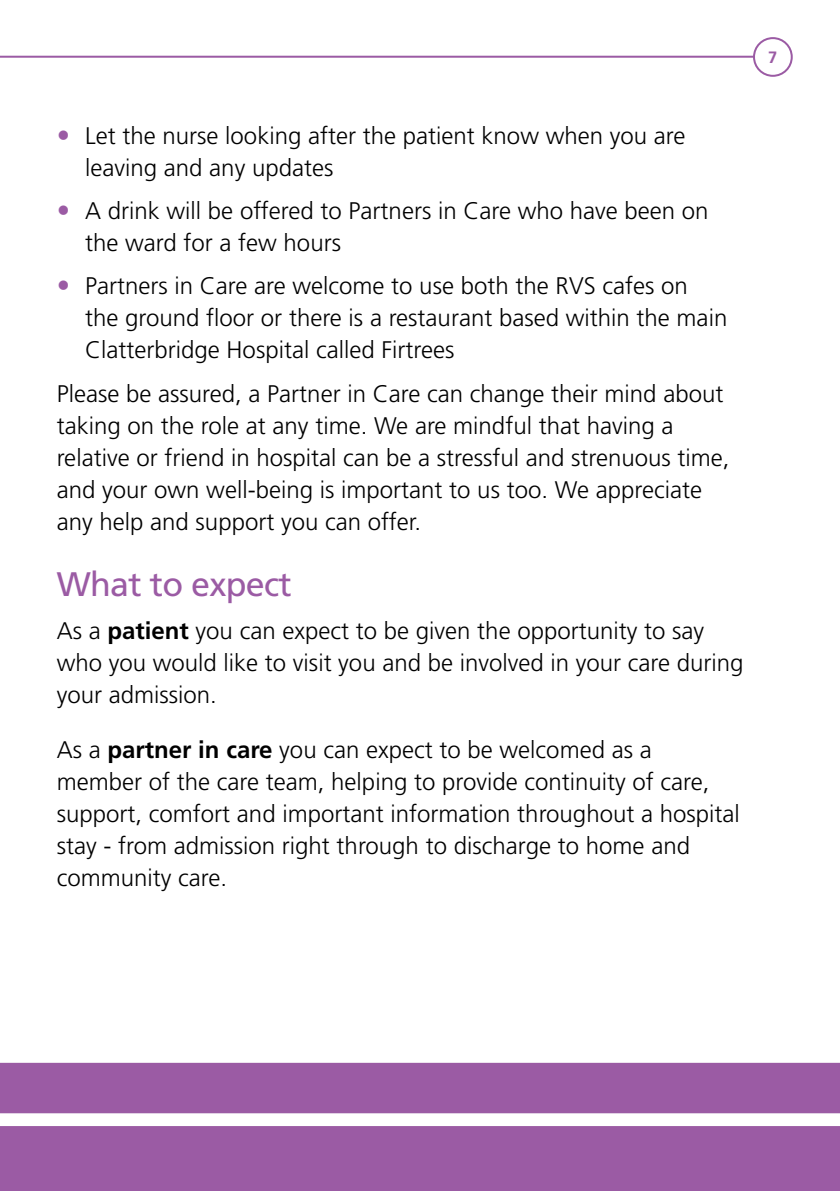
<style>
.page{position:relative;width:840px;height:1191px;background:#fff}
.page>*{position:absolute;margin:0;border:0;box-sizing:border-box;transform-origin:0 0}
.t1{font:34px "Frutiger";letter-spacing:-.02em;color:#9b5ba4}
.t2{font:300 24px/32px "Frutiger";color:#000}
.t3{font:700 16.4px "Frutiger";color:#9b5ba4}
.s1{font-weight:700}
</style>
<div class="page">
<div style="left:0;top:1062px;width:839px;height:129px;background:#9b5ba4"></div>
<hr style="left:0;top:56px;width:791px;height:2px;background:#9b5ba4">
<div style="left:753px;top:38px;width:38px;height:38px;background:#fff;border-radius:50%"></div>
<div style="left:752px;top:37px;width:40px;height:40px;border:2px solid #9b5ba4;border-radius:50%"></div>
<svg style="left:0;top:1113px;width:839px;height:13px"></svg>
<p class="t2" style="left:85px;top:119px;width:601px">Let the nurse looking after the patient know when you are leaving and any updates</p>
<p class="t2" style="left:85px;top:195px;width:624px">A drink will be offered to Partners in Care who have been on the ward for a few hours</p>
<p class="t2" style="left:85px;top:270px;width:643px">Partners in Care are welcome to use both the RVS cafes on<br>the ground floor or there is a restaurant based within the main<br>Clatterbridge Hospital called Firtrees</p>
<p class="t2" style="left:57px;top:377px;width:674px">Please be assured, a Partner in Care can change their mind about taking on the role at any time. We are mindful that having a relative or friend in hospital can be a stressful and strenuous time, and your own well-being is important to us too. We appreciate any help and support you can offer.</p>
<h1 class="t1" style="left:57px;top:564px;width:236px">What to expect</h1>
<p class="t2" style="left:57px;top:615px;width:688px">As a <span class="s1">patient</span> you can expect to be given the opportunity to say who you would like to visit you and be involved in your care during your admission.</p>
<p class="t2" style="left:57px;top:734px;width:684px">As a <span class="s1">partner in care</span> you can expect to be welcomed as a member of the care team, helping to provide continuity of care, support, comfort and important information throughout a hospital stay - from admission right through to discharge to home and community care.</p>
<p class="t3" style="left:767px;top:48px;width:11px">7</p>
</div>
